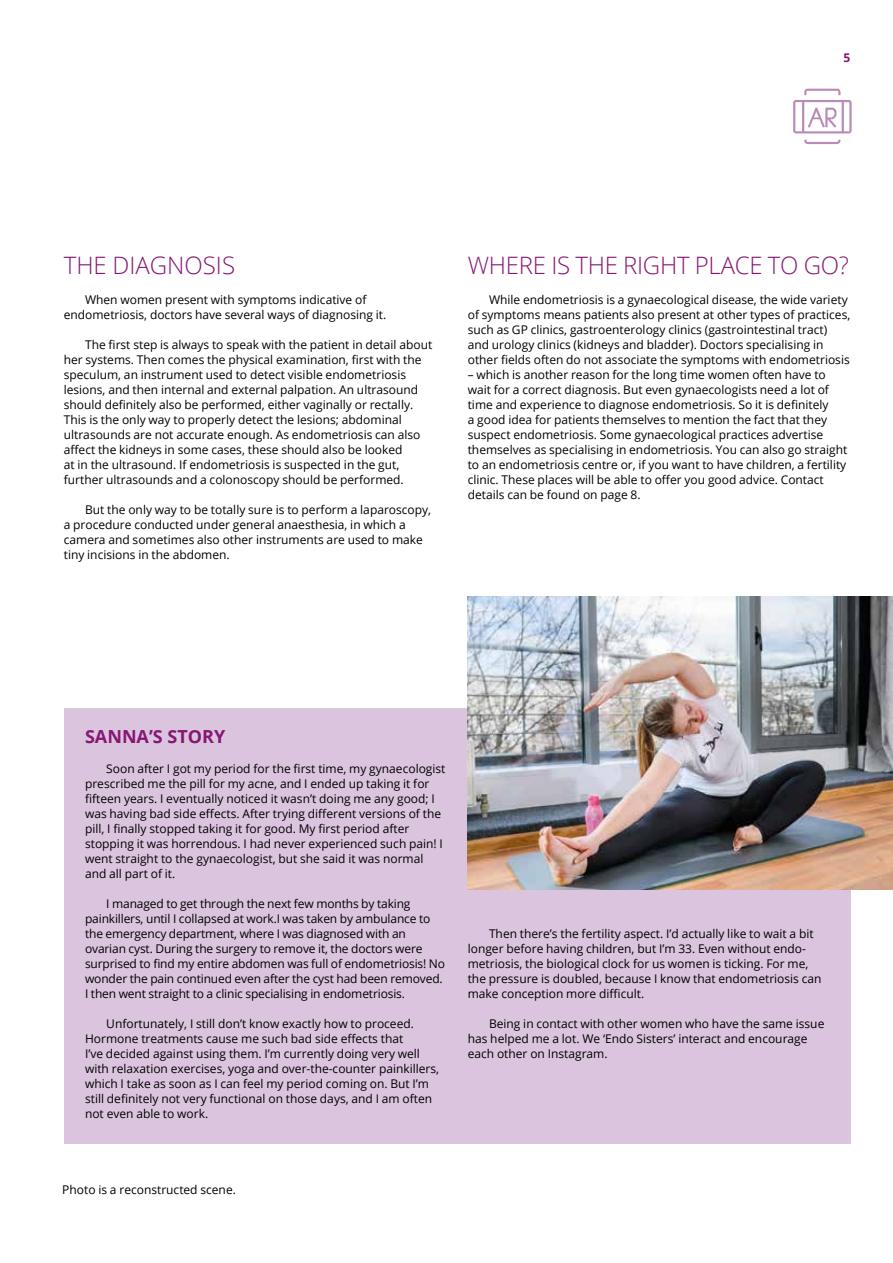
<style>
.page{position:relative;width:893px;height:1263px;background:#fff}
.page>*{position:absolute;margin:0;border:0;box-sizing:border-box;transform-origin:0 0}
.t1{font:300 24px "Open Sans";letter-spacing:-.01em;color:#861773}
.t2{font:700 18px "Open Sans";color:#861773}
.t3{font:12px/15px "Open Sans";color:#000}
.t4{font:700 12px "Open Sans";color:#861773}
</style>
<div class="page">
<div style="left:64px;top:708px;width:786px;height:436px;background:#dbc5de"></div>
<img style="left:468px;top:596px;width:425px;height:294px">
<img style="left:793px;top:88px;width:59px;height:56px">
<p class="t4" style="left:844px;top:50px;width:8px">5</p>
<h1 class="t1" style="left:64px;top:248px;width:173px">THE DIAGNOSIS</h1>
<p class="t3" style="left:64px;top:291px;width:324px;text-align:center">When women present with symptoms indicative of endometriosis, doctors have several ways of diagnosing it.</p>
<p class="t3" style="left:64px;top:336px;width:370px;text-indent:21px">The first step is always to speak with the patient in detail about her systems. Then comes the physical examination, first with the speculum, an instrument used to detect visible endometriosis lesions, and then internal and external palpation. An ultrasound should definitely also be performed, either vaginally or rectally.<br>This is the only way to properly detect the lesions; abdominal ultrasounds are not accurate enough. As endometriosis can also affect the kidneys in some cases, these should also be looked<br>at in the ultrasound. If endometriosis is suspected in the gut, further ultrasounds and a colonoscopy should be performed.</p>
<p class="t3" style="left:64px;top:501px;width:369px;text-indent:21px">But the only way to be totally sure is to perform a laparoscopy, a procedure conducted under general anaesthesia, in which a camera and sometimes also other instruments are used to make tiny incisions in the abdomen.</p>
<h1 class="t1" style="left:468px;top:248px;width:383px">WHERE IS THE RIGHT PLACE TO GO?</h1>
<p class="t3" style="left:468px;top:291px;width:384px;text-indent:21px">While endometriosis is a gynaecological disease, the wide variety of symptoms means patients also present at other types of practices, such as GP clinics, gastroenterology clinics (gastrointestinal tract) and urology clinics (kidneys and bladder). Doctors specialising in other fields often do not associate the symptoms with endometriosis</p>
<p class="t3" style="left:468px;top:366px;width:381px">– which is another reason for the long time women often have to wait for a correct diagnosis. But even gynaecologists need a lot of time and experience to diagnose endometriosis. So it is definitely<br>a good idea for patients themselves to mention the fact that they suspect endometriosis. Some gynaecological practices advertise themselves as specialising in endometriosis. You can also go straight to an endometriosis centre or, if you want to have children, a fertility clinic. These places will be able to offer you good advice. Contact details can be found on page 8.</p>
<h2 class="t2" style="left:85px;top:724px;width:142px">SANNA’S STORY</h2>
<p class="t3" style="left:85px;top:761px;width:362px;text-indent:21px">Soon after I got my period for the first time, my gynaecologist prescribed me the pill for my acne, and I ended up taking it for fifteen years. I eventually noticed it wasn’t doing me any good; I was having bad side effects. After trying different versions of the pill, I finally stopped taking it for good. My first period after stopping it was horrendous. I had never experienced such pain! I went straight to the gynaecologist, but she said it was normal and all part of it.</p>
<p class="t3" style="left:85px;top:896px;width:362px;text-indent:21px">I managed to get through the next few months by taking painkillers, until I collapsed at work.I was taken by ambulance to the emergency department, where I was diagnosed with an ovarian cyst. During the surgery to remove it, the doctors were surprised to find my entire abdomen was full of endometriosis! No wonder the pain continued even after the cyst had been removed.<br>I then went straight to a clinic specialising in endometriosis.</p>
<p class="t3" style="left:85px;top:1016px;width:356px;text-indent:21px">Unfortunately, I still don’t know exactly how to proceed.<br>Hormone treatments cause me such bad side effects that<br>I’ve decided against using them. I’m currently doing very well with relaxation exercises, yoga and over-the-counter painkillers, which I take as soon as I can feel my period coming on. But I’m still definitely not very functional on those days, and I am often not even able to work.</p>
<p class="t3" style="left:468px;top:926px;width:355px;text-indent:21px">Then there’s the fertility aspect. I’d actually like to wait a bit longer before having children, but I’m 33. Even without endo&shy;metriosis, the biological clock for us women is ticking. For me, the pressure is doubled, because I know that endometriosis can make conception more difficult.</p>
<p class="t3" style="left:468px;top:1016px;width:358px;text-indent:21px">Being in contact with other women who have the same issue has helped me a lot. We ‘Endo Sisters’ interact and encourage each other on Instagram.</p>
<p class="t3" style="left:62px;top:1181px;width:175px">Photo is a reconstructed scene.</p>
</div>
